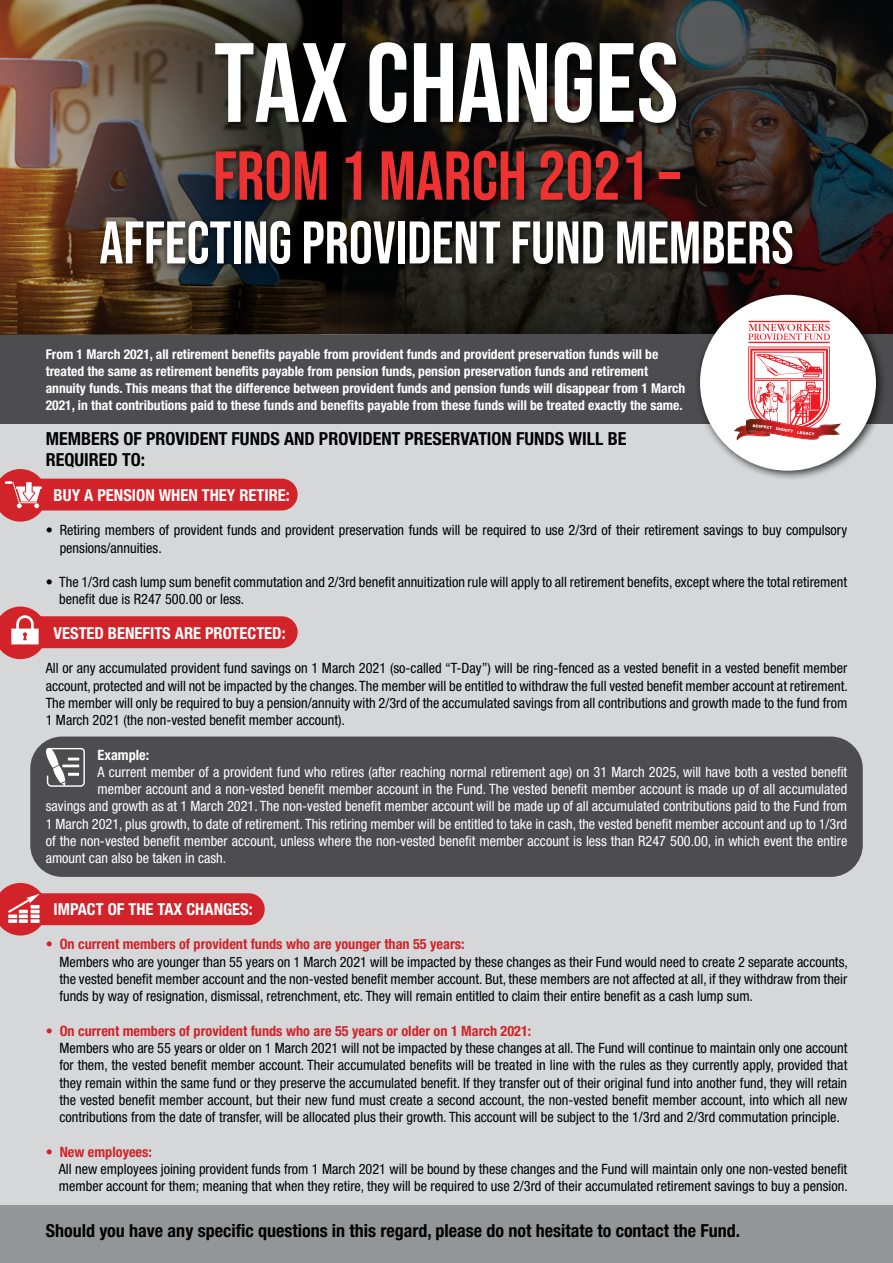
<style>
.page{position:relative;width:893px;height:1263px;background:#fff}
.page>*{position:absolute;margin:0;border:0;box-sizing:border-box;transform-origin:0 0}
.t1{font:700 112.5px "Bebas Neue";color:#fff}
.t2{font:69px "Bebas Neue";color:#ee3131}
.t3{font:60px "Bebas Neue";color:#fff}
.t4{font:700 condensed 18px/21.6px "Helvetica Neue LT Std";color:#000}
.t5{font:700 condensed 16.5px "Helvetica Neue LT Std";color:#fff}
.t6{font:condensed 14.25px/17.2px "Helvetica Neue LT Std";color:#000}
.t7{font:condensed 14.25px "Helvetica Neue LT Std";color:#fff}
.t8{font:700 condensed 14.25px "Helvetica Neue LT Std";color:#d2232a}
.t9{font:700 condensed 14.25px "Helvetica Neue LT Std";color:#fff}
.t10{font:700 condensed 13.58px/17.2px "Helvetica Neue LT Std";color:#fff}
</style>
<div class="page">
<div style="left:0;top:412px;width:893px;height:851px;background:#d5d7d8"></div>
<div style="left:0;top:1205px;width:893px;height:58px;background:#939598"></div>
<img style="left:424px;top:0;width:469px;height:335px">
<div style="left:0;top:335px;width:893px;height:89px;background:#4d4d4f"></div>
<img style="left:0;top:0;width:424px;height:335px">
<div style="left:214px;top:41px;width:469px;height:89px;background:#000;opacity:.75"></div>
<div style="left:95px;top:145px;width:706px;height:128px;background:#000;opacity:.75"></div>
<div style="left:694px;top:289px;width:192px;height:192px;background:#000;opacity:.75"></div>
<div style="left:700px;top:295px;width:176px;height:176px;background:#fff;border-radius:50%"></div>
<svg style="left:734px;top:321px;width:107px;height:120px"></svg>
<div style="left:30px;top:736px;width:833px;height:141px;background:#4d4d4f;border-radius:32px"></div>
<svg style="left:46px;top:748px;width:39px;height:39px"></svg>
<svg style="left:0;top:469px;width:298px;height:53px"></svg>
<svg style="left:0;top:606px;width:298px;height:53px"></svg>
<svg style="left:0;top:883px;width:265px;height:52px"></svg>
<h1 class="t1" style="left:214px;top:21px;width:466px">TAX CHANGES</h1>
<h2 class="t2" style="left:213px;top:137px;width:469px">FROM 1 MARCH 2021 –</h2>
<h3 class="t3" style="left:99px;top:209px;width:696px">AFFECTING PROVIDENT FUND MEMBERS</h3>
<p class="t10" style="left:46px;top:345px;width:641px">From 1 March 2021, all retirement benefits payable from provident funds and provident preservation funds will be treated the same as retirement benefits payable from pension funds, pension preservation funds and retirement annuity funds. This means that the difference between provident funds and pension funds will disappear from 1 March 2021, in that contributions paid to these funds and benefits payable from these funds will be treated exactly the same.</p>
<p class="t4" style="left:46px;top:427px;width:582px">MEMBERS OF PROVIDENT FUNDS AND PROVIDENT PRESERVATION FUNDS WILL BE<br>REQUIRED TO:</p>
<p class="t5" style="left:54px;top:485px;width:238px">BUY A PENSION WHEN THEY RETIRE:</p>
<p class="t6" style="left:60px;top:522px;width:789px;text-indent:-14px">• Retiring members of provident funds and provident preservation funds will be required to use 2/3rd of their retirement savings to buy compulsory pensions/annuities.</p>
<p class="t6" style="left:59px;top:573px;width:789px;text-indent:-13px">• The 1/3rd cash lump sum benefit commutation and 2/3rd benefit annuitization rule will apply to all retirement benefits, except where the total retirement benefit due is R247 500.00 or less.</p>
<p class="t5" style="left:54px;top:623px;width:233px">VESTED BENEFITS ARE PROTECTED:</p>
<p class="t6" style="left:46px;top:660px;width:804px;text-align:justify">All or any accumulated provident fund savings on 1 March 2021 (so-called “T-Day”) will be ring-fenced as a vested benefit in a vested benefit member account, protected and will not be impacted by the changes. The member will be entitled to withdraw the full vested benefit member account at retirement.<br>The member will only be required to buy a pension/annuity with 2/3rd of the accumulated savings from all contributions and growth made to the fund from 1 March 2021 (the non-vested benefit member account).</p>
<p class="t9" style="left:98px;top:746px;width:53px">Example:</p>
<p class="t7" style="left:98px;top:764px;width:751px">A current member of a provident fund who retires (after reaching normal retirement age) on 31 March 2025, will have both a vested benefit</p>
<p class="t7" style="left:98px;top:781px;width:751px">member account and a non-vested benefit member account in the Fund. The vested benefit member account is made up of all accumulated</p>
<p class="t7" style="left:46px;top:798px;width:803px">savings and growth as at 1 March 2021. The non-vested benefit member account will be made up of all accumulated contributions paid to the Fund from</p>
<p class="t7" style="left:46px;top:815px;width:803px">1 March 2021, plus growth, to date of retirement. This retiring member will be entitled to take in cash, the vested benefit member account and up to 1/3rd</p>
<p class="t7" style="left:46px;top:833px;width:803px">of the non-vested benefit member account, unless where the non-vested benefit member account is less than R247 500.00, in which event the entire</p>
<p class="t7" style="left:46px;top:850px;width:182px">amount can also be taken in cash.</p>
<p class="t5" style="left:54px;top:899px;width:201px">IMPACT OF THE TAX CHANGES:</p>
<p class="t8" style="left:46px;top:936px;width:420px">• On current members of provident funds who are younger than 55 years:</p>
<p class="t6" style="left:59px;top:953px;width:790px;text-align:justify">Members who are younger than 55 years on 1 March 2021 will be impacted by these changes as their Fund would need to create 2 separate accounts, the vested benefit member account and the non-vested benefit member account. But, these members are not affected at all, if they withdraw from their funds by way of resignation, dismissal, retrenchment, etc. They will remain entitled to claim their entire benefit as a cash lump sum.</p>
<p class="t8" style="left:46px;top:1022px;width:487px">• On current members of provident funds who are 55 years or older on 1 March 2021:</p>
<p class="t6" style="left:59px;top:1039px;width:789px;text-align:justify">Members who are 55 years or older on 1 March 2021 will not be impacted by these changes at all. The Fund will continue to maintain only one account for them, the vested benefit member account. Their accumulated benefits will be treated in line with the rules as they currently apply, provided that they remain within the same fund or they preserve the accumulated benefit. If they transfer out of their original fund into another fund, they will retain the vested benefit member account, but their new fund must create a second account, the non-vested benefit member account, into which all new contributions from the date of transfer, will be allocated plus their growth. This account will be subject to the 1/3rd and 2/3rd commutation principle.</p>
<p class="t8" style="left:46px;top:1143px;width:108px">• New employees:</p>
<p class="t6" style="left:59px;top:1160px;width:790px">All new employees joining provident funds from 1 March 2021 will be bound by these changes and the Fund will maintain only one non-vested benefit member account for them; meaning that when they retire, they will be required to use 2/3rd of their accumulated retirement savings to buy a pension.</p>
<p class="t4" style="left:46px;top:1219px;width:696px">Should you have any specific questions in this regard, please do not hesitate to contact the Fund.</p>
</div>
